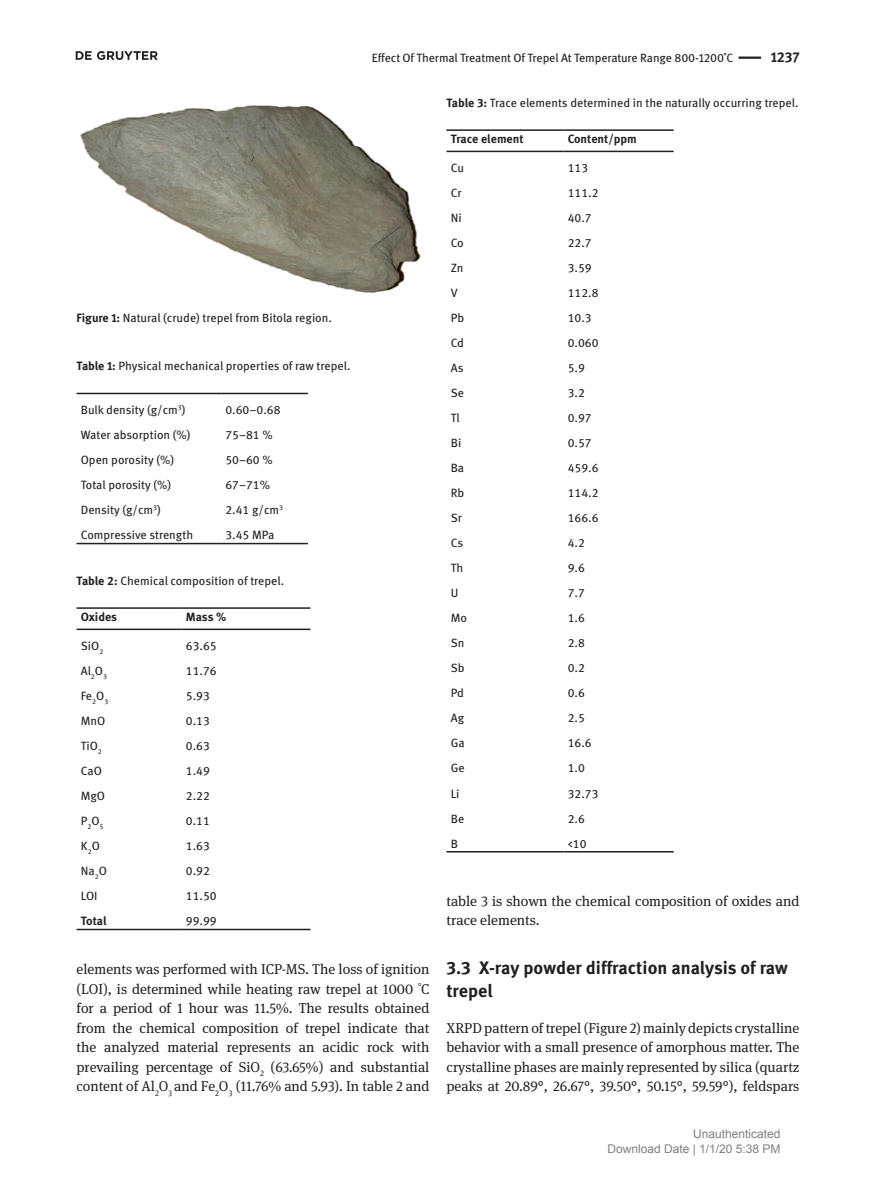
<style>
.page{position:relative;width:893px;height:1191px;background:#fff}
.page>*{position:absolute;margin:0;border:0;box-sizing:border-box;transform-origin:0 0}
.t1{font:700 18px/22.5px "DG Meta Science";color:#231f20}
.paragraph_without_in{font:14.25px/19.5px "DG Meta Serif Science";color:#231f20;text-align:justify}
.t2{font:700 14.25px "DG Meta Science";color:#231f20}
.table_body{font:12px "DG Meta Science";color:#231f20}
.caption_figure{font:12px "DG Meta Science";letter-spacing:-.005em;color:#231f20}
.t3{font:12px/15px "Arial";color:#808080;text-align:right}
.table_header{font:700 12px "DG Meta Science";color:#231f20}
.table_body-2{font:700 12px "DG Meta Science";letter-spacing:-.01em;color:#231f20}
.s1{font-weight:700}
</style>
<div class="page">
<svg style="left:76px;top:51px;width:82px;height:9px"></svg>
<hr style="left:739px;top:57px;width:22px;height:2px;background:#231f20">
<hr style="left:77px;top:393px;width:144px;height:1px;background:#231f20">
<hr style="left:221px;top:393px;width:87px;height:1px;background:#231f20">
<hr style="left:77px;top:543px;width:144px;height:1px;background:#231f20">
<hr style="left:221px;top:543px;width:87px;height:1px;background:#231f20">
<img style="left:80px;top:105px;width:341px;height:188px">
<hr style="left:77px;top:607px;width:105px;height:2px;background:#231f20">
<hr style="left:182px;top:607px;width:128px;height:2px;background:#231f20">
<hr style="left:77px;top:628px;width:105px;height:2px;background:#231f20">
<hr style="left:182px;top:628px;width:128px;height:2px;background:#231f20">
<hr style="left:77px;top:928px;width:105px;height:2px;background:#231f20">
<hr style="left:182px;top:928px;width:128px;height:2px;background:#231f20">
<hr style="left:446px;top:129px;width:117px;height:2px;background:#231f20">
<hr style="left:563px;top:129px;width:111px;height:2px;background:#231f20">
<hr style="left:446px;top:151px;width:117px;height:1px;background:#231f20">
<hr style="left:563px;top:151px;width:111px;height:1px;background:#231f20">
<hr style="left:446px;top:851px;width:117px;height:1px;background:#231f20">
<hr style="left:563px;top:851px;width:111px;height:1px;background:#231f20">
<p class="caption_figure" style="left:372px;top:48px;width:363px">Effect Of Thermal Treatment Of Trepel At Temperature Range 800-1200˚C</p>
<p class="t2" style="left:771px;top:45px;width:31px">1237</p>
<p class="caption_figure" style="left:77px;top:309px;width:257px"><span class="s1">Figure 1:</span> Natural (crude) trepel from Bitola region.</p>
<p class="caption_figure" style="left:77px;top:357px;width:275px"><span class="s1">Table 1:</span> Physical mechanical properties of raw trepel.</p>
<p class="table_body" style="left:81px;top:401px;width:106px">Bulk density (g/cm<sup>3</sup>)</p>
<p class="table_body" style="left:225px;top:401px;width:57px">0.60–0.68</p>
<p class="table_body" style="left:81px;top:426px;width:111px">Water absorption (%)</p>
<p class="table_body" style="left:225px;top:426px;width:49px">75–81 %</p>
<p class="table_body" style="left:81px;top:451px;width:95px">Open porosity (%)</p>
<p class="table_body" style="left:225px;top:451px;width:49px">50–60 %</p>
<p class="table_body" style="left:81px;top:476px;width:92px">Total porosity (%)</p>
<p class="table_body" style="left:225px;top:476px;width:46px">67–71%</p>
<p class="table_body" style="left:81px;top:501px;width:81px">Density (g/cm<sup>3</sup>)</p>
<p class="table_body" style="left:225px;top:501px;width:59px">2.41 g/cm<sup>3</sup></p>
<p class="table_body" style="left:81px;top:526px;width:114px">Compressive strength</p>
<p class="table_body" style="left:225px;top:526px;width:51px">3.45 MPa</p>
<p class="caption_figure" style="left:77px;top:571px;width:209px"><span class="s1">Table 2:</span> Chemical composition of trepel.</p>
<p class="table_header" style="left:81px;top:607px;width:38px">Oxides</p>
<p class="table_header" style="left:186px;top:607px;width:42px">Mass %</p>
<p class="table_body" style="left:81px;top:636px;width:24px">SiO<sub>2</sub></p>
<p class="table_body" style="left:186px;top:636px;width:32px">63.65</p>
<p class="table_body" style="left:81px;top:661px;width:28px">Al<sub>2</sub>O<sub>3</sub></p>
<p class="table_body" style="left:186px;top:661px;width:32px">11.76</p>
<p class="table_body" style="left:81px;top:686px;width:29px">Fe<sub>2</sub>O<sub>3</sub></p>
<p class="table_body" style="left:186px;top:686px;width:26px">5.93</p>
<p class="table_body" style="left:81px;top:711px;width:26px">MnO</p>
<p class="table_body" style="left:186px;top:711px;width:26px">0.13</p>
<p class="table_body" style="left:81px;top:736px;width:23px">TiO<sub>2</sub></p>
<p class="table_body" style="left:186px;top:736px;width:26px">0.63</p>
<p class="table_body" style="left:81px;top:761px;width:23px">CaO</p>
<p class="table_body" style="left:186px;top:761px;width:26px">1.49</p>
<p class="table_body" style="left:81px;top:786px;width:26px">MgO</p>
<p class="table_body" style="left:186px;top:786px;width:26px">2.22</p>
<p class="table_body" style="left:81px;top:811px;width:24px">P<sub>2</sub>O<sub>5</sub></p>
<p class="table_body" style="left:186px;top:811px;width:26px">0.11</p>
<p class="table_body" style="left:81px;top:836px;width:21px">K<sub>2</sub>O</p>
<p class="table_body" style="left:186px;top:836px;width:26px">1.63</p>
<p class="table_body" style="left:81px;top:861px;width:28px">Na<sub>2</sub>O</p>
<p class="table_body" style="left:186px;top:861px;width:26px">0.92</p>
<p class="table_body" style="left:81px;top:886px;width:18px">LOI</p>
<p class="table_body" style="left:186px;top:886px;width:32px">11.50</p>
<p class="table_body-2" style="left:81px;top:911px;width:27px">Total</p>
<p class="table_body" style="left:186px;top:911px;width:32px">99.99</p>
<p class="paragraph_without_in" style="left:77px;top:959px;width:354px">elements was performed with ICP-MS. The loss of ignition (LOI), is determined while heating raw trepel at 1000 ˚C for a period of 1 hour was 11.5%. The results obtained from the chemical composition of trepel indicate that the analyzed material represents an acidic rock with prevailing percentage of SiO<sub>2</sub> (63.65%) and substantial content of Al<sub>2</sub>O<sub>3</sub> and Fe<sub>2</sub>O<sub>3</sub> (11.76% and 5.93). In table 2 and</p>
<p class="caption_figure" style="left:446px;top:93px;width:354px"><span class="s1">Table 3:</span> Trace elements determined in the naturally occurring trepel.</p>
<p class="table_header" style="left:451px;top:129px;width:74px">Trace element</p>
<p class="table_header" style="left:568px;top:129px;width:71px">Content/ppm</p>
<p class="table_body" style="left:451px;top:159px;width:15px">Cu</p>
<p class="table_body" style="left:568px;top:159px;width:22px">113</p>
<p class="table_body" style="left:451px;top:184px;width:13px">Cr</p>
<p class="table_body" style="left:568px;top:184px;width:32px">111.2</p>
<p class="table_body" style="left:451px;top:209px;width:12px">Ni</p>
<p class="table_body" style="left:568px;top:209px;width:26px">40.7</p>
<p class="table_body" style="left:451px;top:234px;width:15px">Co</p>
<p class="table_body" style="left:568px;top:234px;width:26px">22.7</p>
<p class="table_body" style="left:451px;top:259px;width:14px">Zn</p>
<p class="table_body" style="left:568px;top:259px;width:26px">3.59</p>
<p class="table_body" style="left:451px;top:284px;width:8px">V</p>
<p class="table_body" style="left:568px;top:284px;width:32px">112.8</p>
<p class="table_body" style="left:451px;top:309px;width:15px">Pb</p>
<p class="table_body" style="left:568px;top:309px;width:26px">10.3</p>
<p class="table_body" style="left:451px;top:334px;width:15px">Cd</p>
<p class="table_body" style="left:568px;top:334px;width:32px">0.060</p>
<p class="table_body" style="left:451px;top:359px;width:14px">As</p>
<p class="table_body" style="left:568px;top:359px;width:19px">5.9</p>
<p class="table_body" style="left:451px;top:384px;width:15px">Se</p>
<p class="table_body" style="left:568px;top:384px;width:19px">3.2</p>
<p class="table_body" style="left:451px;top:409px;width:10px">Tl</p>
<p class="table_body" style="left:568px;top:409px;width:26px">0.97</p>
<p class="table_body" style="left:451px;top:434px;width:12px">Bi</p>
<p class="table_body" style="left:568px;top:434px;width:26px">0.57</p>
<p class="table_body" style="left:451px;top:459px;width:15px">Ba</p>
<p class="table_body" style="left:568px;top:459px;width:32px">459.6</p>
<p class="table_body" style="left:451px;top:484px;width:15px">Rb</p>
<p class="table_body" style="left:568px;top:484px;width:32px">114.2</p>
<p class="table_body" style="left:451px;top:509px;width:13px">Sr</p>
<p class="table_body" style="left:568px;top:509px;width:32px">166.6</p>
<p class="table_body" style="left:451px;top:534px;width:14px">Cs</p>
<p class="table_body" style="left:568px;top:534px;width:19px">4.2</p>
<p class="table_body" style="left:451px;top:559px;width:14px">Th</p>
<p class="table_body" style="left:568px;top:559px;width:19px">9.6</p>
<p class="table_body" style="left:451px;top:584px;width:9px">U</p>
<p class="table_body" style="left:568px;top:584px;width:19px">7.7</p>
<p class="table_body" style="left:451px;top:609px;width:18px">Mo</p>
<p class="table_body" style="left:568px;top:609px;width:19px">1.6</p>
<p class="table_body" style="left:451px;top:634px;width:15px">Sn</p>
<p class="table_body" style="left:568px;top:634px;width:19px">2.8</p>
<p class="table_body" style="left:451px;top:659px;width:15px">Sb</p>
<p class="table_body" style="left:568px;top:659px;width:19px">0.2</p>
<p class="table_body" style="left:451px;top:684px;width:15px">Pd</p>
<p class="table_body" style="left:568px;top:684px;width:19px">0.6</p>
<p class="table_body" style="left:451px;top:709px;width:15px">Ag</p>
<p class="table_body" style="left:568px;top:709px;width:19px">2.5</p>
<p class="table_body" style="left:451px;top:734px;width:15px">Ga</p>
<p class="table_body" style="left:568px;top:734px;width:26px">16.6</p>
<p class="table_body" style="left:451px;top:759px;width:15px">Ge</p>
<p class="table_body" style="left:568px;top:759px;width:19px">1.0</p>
<p class="table_body" style="left:451px;top:784px;width:10px">Li</p>
<p class="table_body" style="left:568px;top:784px;width:32px">32.73</p>
<p class="table_body" style="left:451px;top:809px;width:15px">Be</p>
<p class="table_body" style="left:568px;top:809px;width:19px">2.6</p>
<p class="table_body" style="left:451px;top:834px;width:9px">B</p>
<p class="table_body" style="left:568px;top:834px;width:20px">&lt;10</p>
<p class="paragraph_without_in" style="left:446px;top:890px;width:354px">table 3 is shown the chemical composition of oxides and trace elements.</p>
<p class="t1" style="left:446px;top:956px;width:343px">3.3 X-ray powder diffraction analysis of raw trepel</p>
<p class="paragraph_without_in" style="left:446px;top:1017px;width:354px">XRPD pattern of trepel (Figure 2) mainly depicts crystalline behavior with a small presence of amorphous matter. The crystalline phases are mainly represented by silica (quartz peaks at 20.89°, 26.67°, 39.50°, 50.15°, 59.59°), feldspars</p>
<p class="t3" style="left:607px;top:1127px;width:175px">Unauthenticated<br>Download Date | 1/1/20 5:38 PM</p>
</div>
